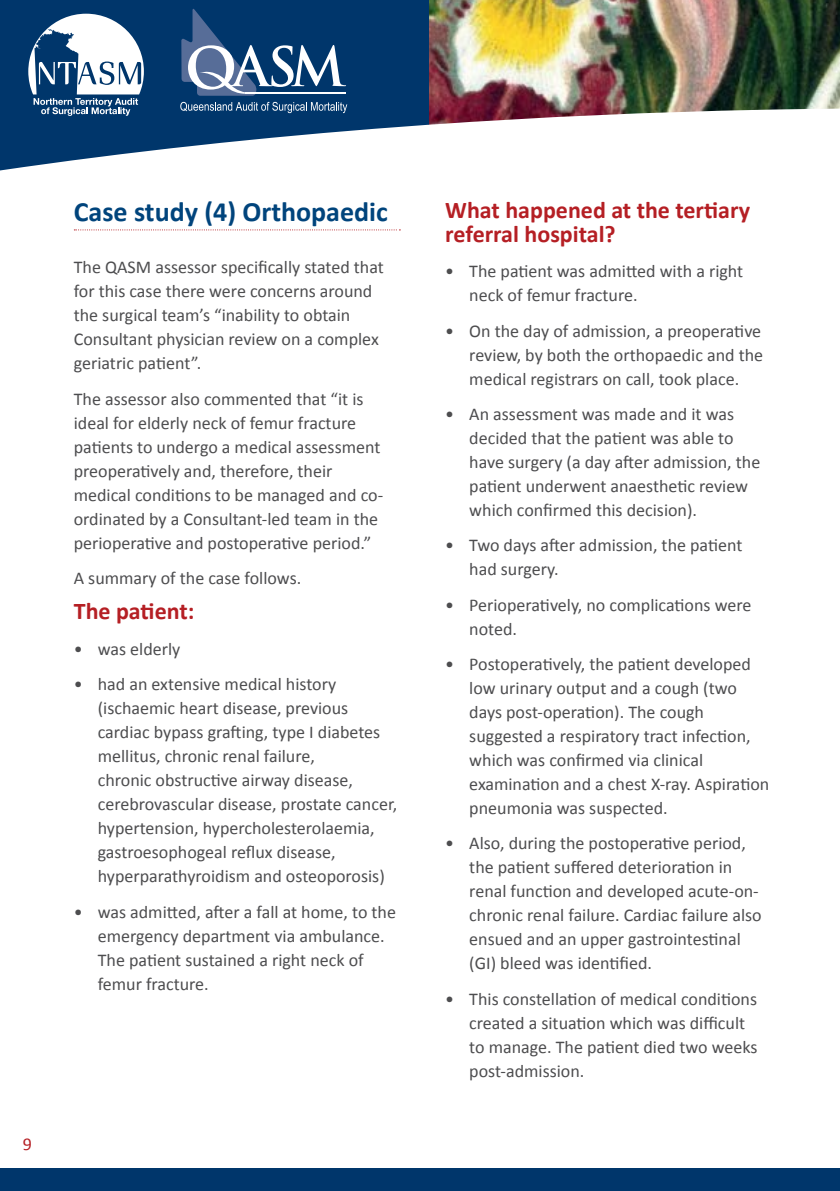
<style>
.page{position:relative;width:840px;height:1191px;background:#fff}
.page>*{position:absolute;margin:0;border:0;box-sizing:border-box;transform-origin:0 0}
.t1{font:700 28px "Calibri";color:#00447c}
.t2{font:700 24px/24px "Calibri";color:#b51f24}
.t3{font:18px/24px "Calibri";color:#4d4d4f}
.t4{font:18px "Calibri";color:#b51f24}
</style>
<div class="page">
<div style="left:0;top:1168px;width:839px;height:23px;background:#00366b"></div>
<img style="left:428px;top:0;width:411px;height:125px">
<svg style="left:0;top:0;width:428px;height:170px;fill:#00366b"></svg>
<svg style="left:28px;top:14px;width:116px;height:102px"></svg>
<svg style="left:180px;top:102px;width:167px;height:11px"></svg>
<svg style="left:181px;top:9px;width:165px;height:87px"></svg>
<hr style="left:245px;top:92px;width:101px;height:2px;background:#fff">
<svg style="left:74px;top:229px;width:326px;height:1px"></svg>
<h1 class="t1" style="left:74px;top:194px;width:315px">Case study (4) Orthopaedic</h1>
<p class="t3" style="left:74px;top:254px;width:311px">The QASM assessor specifically stated that for this case there were concerns around the surgical team’s “inability to obtain Consultant physician review on a complex geriatric patient”.</p>
<p class="t3" style="left:74px;top:386px;width:311px">The assessor also commented that “it is ideal for elderly neck of femur fracture patients to undergo a medical assessment preoperatively and, therefore, their medical conditions to be managed and co&shy;ordinated by a Consultant-led team in the perioperative and postoperative period.”</p>
<p class="t3" style="left:74px;top:565px;width:229px">A summary of the case follows.</p>
<h2 class="t2" style="left:74px;top:598px;width:122px">The patient:</h2>
<p class="t3" style="left:74px;top:636px;width:108px">• was elderly</p>
<p class="t3" style="left:98px;top:671px;width:301px;text-indent:-24px">• had an extensive medical history (ischaemic heart disease, previous cardiac bypass grafting, type I diabetes mellitus, chronic renal failure,<br>chronic obstructive airway disease, cerebrovascular disease, prostate cancer, hypertension, hypercholesterolaemia, gastroesophogeal reflux disease, hyperparathyroidism and osteoporosis)</p>
<p class="t3" style="left:98px;top:898px;width:299px;text-indent:-24px">• was admitted, after a fall at home, to the emergency department via ambulance.<br>The patient sustained a right neck of femur fracture.</p>
<p class="t4" style="left:23px;top:1133px;width:11px">9</p>
<h2 class="t2" style="left:445px;top:197px;width:306px">What happened at the tertiary referral hospital?</h2>
<p class="t3" style="left:469px;top:258px;width:275px;text-indent:-24px">• The patient was admitted with a right neck of femur fracture.</p>
<p class="t3" style="left:469px;top:318px;width:295px;text-align:justify;text-indent:-24px">• On the day of admission, a preoperative review, by both the orthopaedic and the medical registrars on call, took place.</p>
<p class="t3" style="left:469px;top:401px;width:292px;text-indent:-24px">• An assessment was made and it was decided that the patient was able to have surgery (a day after admission, the patient underwent anaesthetic review which confirmed this decision).</p>
<p class="t3" style="left:469px;top:532px;width:274px;text-indent:-24px">• Two days after admission, the patient had surgery.</p>
<p class="t3" style="left:469px;top:592px;width:283px;text-indent:-24px">• Perioperatively, no complications were noted.</p>
<p class="t3" style="left:469px;top:651px;width:301px;text-indent:-24px">• Postoperatively, the patient developed low urinary output and a cough (two days post-operation). The cough suggested a respiratory tract infection, which was confirmed via clinical examination and a chest X-ray. Aspiration pneumonia was suspected.</p>
<p class="t3" style="left:469px;top:830px;width:294px;text-indent:-24px">• Also, during the postoperative period, the patient suffered deterioration in renal function and developed acute-on&shy;chronic renal failure. Cardiac failure also ensued and an upper gastrointestinal (GI) bleed was identified.</p>
<p class="t3" style="left:469px;top:986px;width:289px;text-indent:-24px">• This constellation of medical conditions created a situation which was difficult to manage. The patient died two weeks post-admission.</p>
</div>
